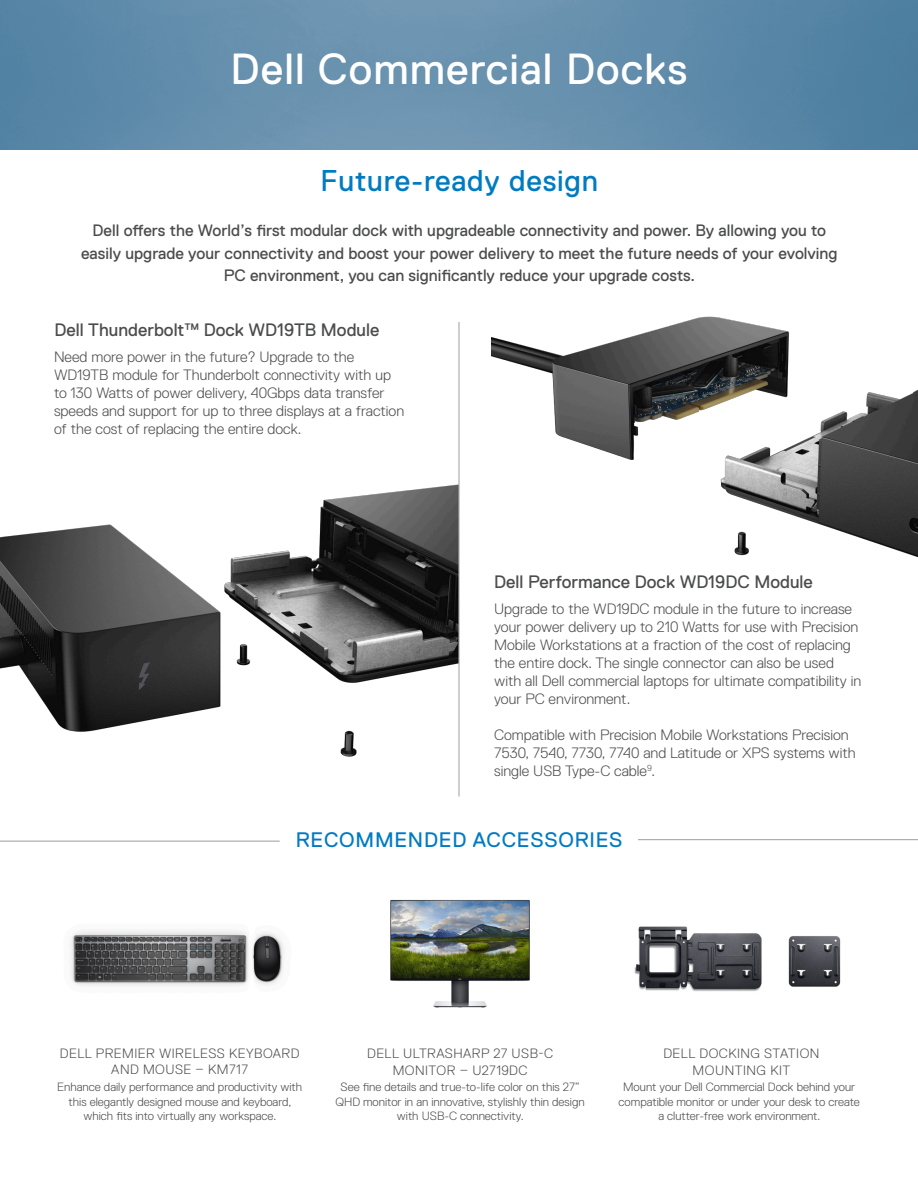
<style>
.page{position:relative;width:918px;height:1188px;background:#fff}
.page>*{position:absolute;margin:0;border:0;box-sizing:border-box;transform-origin:0 0}
.t1{font:43.5px "Dell Replica";letter-spacing:.025em;color:#fff}
.t2{font:30px "Dell Replica";letter-spacing:.025em;color:#007bc2}
.t3{font:21px "Dell Replica";letter-spacing:.035em;color:#007bc2}
.t4{font:18px "Dell Replica";color:#4b4c4d}
.t5{font:16.5px/22.5px "Dell Replica";color:#4b4c4d;text-align:center}
.t6{font:300 15px/18px "Dell Replica";color:#4b4c4d}
.t7{font:300 13.5px/16.2px "Dell Replica";letter-spacing:.035em;color:#4b4c4d;text-align:center}
.t8{font:300 12px/14.4px "Dell Replica";color:#4b4c4d;text-align:center}
</style>
<div class="page">
<hr style="left:0;top:841px;width:280px;height:1px;background:#a8a9ad">
<hr style="left:638px;top:839px;width:280px;height:1px;background:#a8a9ad">
<img style="left:0;top:0;width:918px;height:150px">
<img style="left:0;top:484px;width:458px;height:273px">
<img style="left:491px;top:316px;width:427px;height:242px">
<img style="left:390px;top:900px;width:140px;height:108px">
<img style="left:70px;top:931px;width:214px;height:55px">
<img style="left:634px;top:926px;width:207px;height:65px">
<hr style="left:458px;top:322px;width:2px;height:474px;background:#a8a9ad">
<h1 class="t1" style="left:231px;top:45px;width:458px">Dell Commercial Docks</h1>
<h2 class="t2" style="left:321px;top:164px;width:279px">Future-ready design</h2>
<p class="t5" style="left:81px;top:219px;width:758px">Dell offers the World’s first modular dock with upgradeable connectivity and power. By allowing you to easily upgrade your connectivity and boost your power delivery to meet the future needs of your evolving<br>PC environment, you can significantly reduce your upgrade costs.</p>
<p class="t4" style="left:54px;top:320px;width:327px">Dell Thunderbolt™ Dock WD19TB Module</p>
<p class="t6" style="left:54px;top:348px;width:352px">Need more power in the future? Upgrade to the WD19TB module for Thunderbolt connectivity with up to 130 Watts of power delivery, 40Gbps data transfer speeds and support for up to three displays at a fraction of the cost of replacing the entire dock.</p>
<p class="t4" style="left:494px;top:571px;width:320px">Dell Performance Dock WD19DC Module</p>
<p class="t6" style="left:494px;top:600px;width:369px">Upgrade to the WD19DC module in the future to increase your power delivery up to 210 Watts for use with Precision Mobile Workstations at a fraction of the cost of replacing the entire dock. The single connector can also be used with all Dell commercial laptops for ultimate compatibility in your PC environment.</p>
<p class="t6" style="left:494px;top:726px;width:363px">Compatible with Precision Mobile Workstations Precision<br>7530, 7540, 7730, 7740 and Latitude or XPS systems with single USB Type-C cable<sup>9</sup>.</p>
<h3 class="t3" style="left:296px;top:828px;width:328px">RECOMMENDED ACCESSORIES</h3>
<p class="t7" style="left:60px;top:1046px;width:241px">DELL PREMIER WIRELESS KEYBOARD<br>AND MOUSE – KM717</p>
<p class="t7" style="left:367px;top:1046px;width:188px">DELL ULTRASHARP 27 USB-C<br>MONITOR – U2719DC</p>
<p class="t7" style="left:663px;top:1046px;width:158px">DELL DOCKING STATION<br>MOUNTING KIT</p>
<p class="t8" style="left:57px;top:1080px;width:247px">Enhance daily performance and productivity with this elegantly designed mouse and keyboard, which fits into virtually any workspace.</p>
<p class="t8" style="left:335px;top:1080px;width:251px">See fine details and true-to-life color on this 27”<br>QHD monitor in an innovative, stylishly thin design with USB-C connectivity.</p>
<p class="t8" style="left:619px;top:1080px;width:243px">Mount your Dell Commercial Dock behind your compatible monitor or under your desk to create a clutter-free work environment.</p>
</div>
